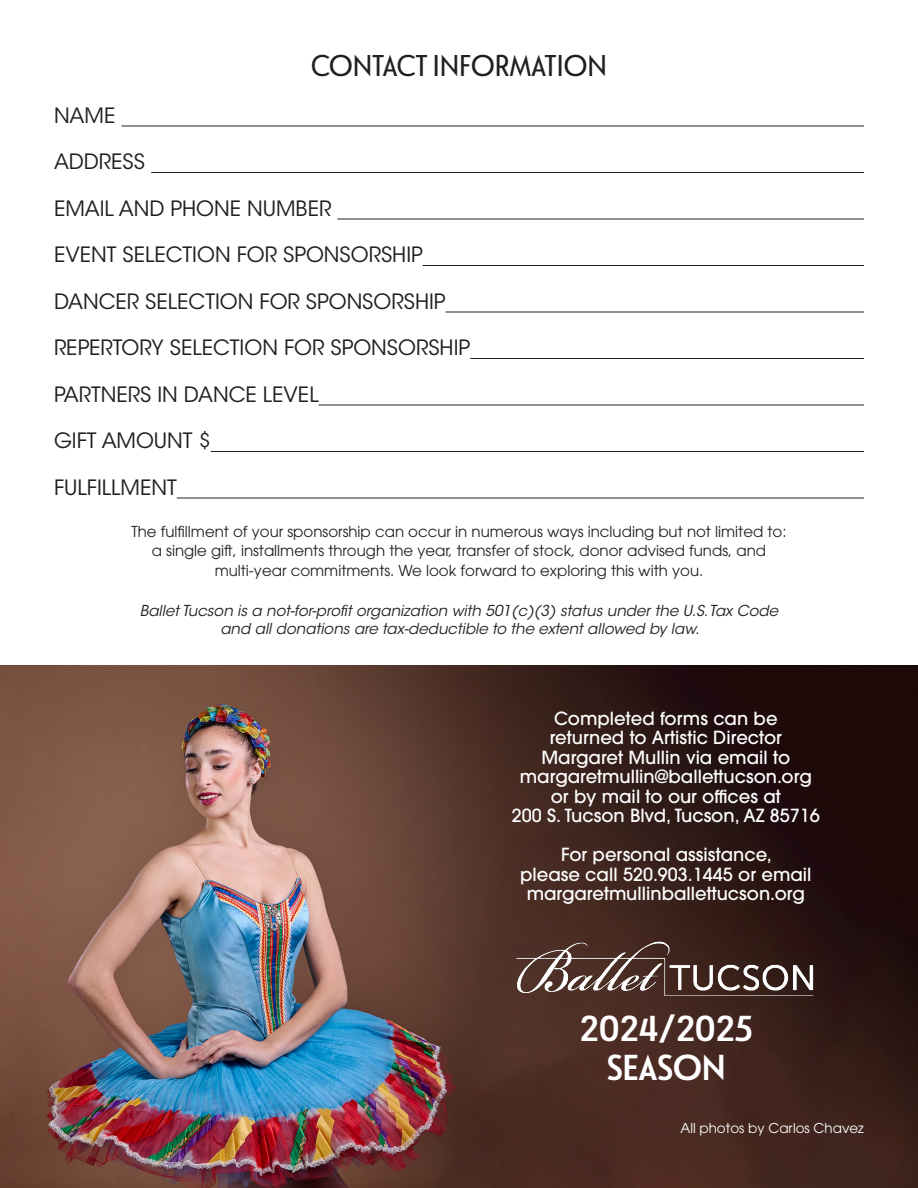
<style>
.page{position:relative;width:918px;height:1188px;background:#fff}
.page>*{position:absolute;margin:0;border:0;box-sizing:border-box;transform-origin:0 0}
.t1{font:700 36px "Le Havre";color:#fff}
.t2{font:30px "Le Havre";color:#231f20}
.t3{font:21px "ITC Avant Garde Std";color:#231f20}
.t4{font:500 18px/19.5px "ITC Avant Garde Pro";color:#fff;text-align:center}
.t5{font:15px "ITC Avant Garde Pro";color:#231f20}
.t6{font:italic 15px "ITC Avant Garde Std";color:#231f20}
.t7{font:13.5px "ITC Avant Garde Pro";color:#fff}
</style>
<div class="page">
<img style="left:0;top:665px;width:918px;height:523px">
<img style="left:494px;top:939px;width:343px;height:66px">
<hr style="left:121px;top:126px;width:743px;height:1px;background:#231f20">
<hr style="left:151px;top:172px;width:713px;height:1px;background:#231f20">
<hr style="left:337px;top:219px;width:527px;height:1px;background:#231f20">
<hr style="left:423px;top:265px;width:441px;height:1px;background:#231f20">
<hr style="left:446px;top:312px;width:418px;height:1px;background:#231f20">
<hr style="left:470px;top:358px;width:394px;height:1px;background:#231f20">
<hr style="left:319px;top:405px;width:545px;height:1px;background:#231f20">
<hr style="left:211px;top:451px;width:653px;height:1px;background:#231f20">
<hr style="left:177px;top:498px;width:687px;height:1px;background:#231f20">
<p class="t2" style="left:311px;top:49px;width:297px">CONTACT INFORMATION</p>
<p class="t3" style="left:54px;top:103px;width:63px">NAME</p>
<p class="t3" style="left:54px;top:149px;width:93px">ADDRESS</p>
<p class="t3" style="left:54px;top:196px;width:279px">EMAIL AND PHONE NUMBER</p>
<p class="t3" style="left:54px;top:242px;width:370px">EVENT SELECTION FOR SPONSORSHIP</p>
<p class="t3" style="left:54px;top:289px;width:393px">DANCER SELECTION FOR SPONSORSHIP</p>
<p class="t3" style="left:54px;top:335px;width:418px">REPERTORY SELECTION FOR SPONSORSHIP</p>
<p class="t3" style="left:54px;top:382px;width:266px">PARTNERS IN DANCE LEVEL</p>
<p class="t3" style="left:54px;top:428px;width:158px">GIFT AMOUNT $</p>
<p class="t3" style="left:54px;top:475px;width:124px">FULFILLMENT</p>
<p class="t5" style="left:131px;top:522px;width:657px">The fulfillment of your sponsorship can occur in numerous ways including but not limited to:</p>
<p class="t5" style="left:152px;top:542px;width:616px">a single gift, installments through the year, transfer of stock, donor advised funds, and</p>
<p class="t5" style="left:215px;top:561px;width:490px">multi-year commitments. We look forward to exploring this with you.</p>
<p class="t6" style="left:140px;top:601px;width:640px">Ballet Tucson is a not-for-profit organization with 501(c)(3) status under the U.S. Tax Code</p>
<p class="t6" style="left:220px;top:619px;width:481px">and all donations are tax-deductible to the extent allowed by law.</p>
<p class="t4" style="left:554px;top:708px;width:225px">Completed forms can be</p>
<p class="t4" style="left:550px;top:728px;width:234px">returned to Artistic Director</p>
<p class="t4" style="left:541px;top:747px;width:250px">Margaret Mullin via email to</p>
<p class="t4" style="left:520px;top:767px;width:294px">margaretmullin@ballettucson.org</p>
<p class="t4" style="left:551px;top:786px;width:232px">or by mail to our offices at</p>
<p class="t4" style="left:512px;top:806px;width:310px">200 S. Tucson Blvd, Tucson, AZ 85716</p>
<p class="t4" style="left:561px;top:845px;width:212px">For personal assistance,</p>
<p class="t4" style="left:520px;top:864px;width:293px">please call 520.903.1445 or email margaretmullinballettucson.org</p>
<p class="t1" style="left:580px;top:1006px;width:175px">2024/2025</p>
<p class="t1" style="left:607px;top:1045px;width:120px">SEASON</p>
<p class="t7" style="left:680px;top:1120px;width:185px">All photos by Carlos Chavez</p>
</div>
